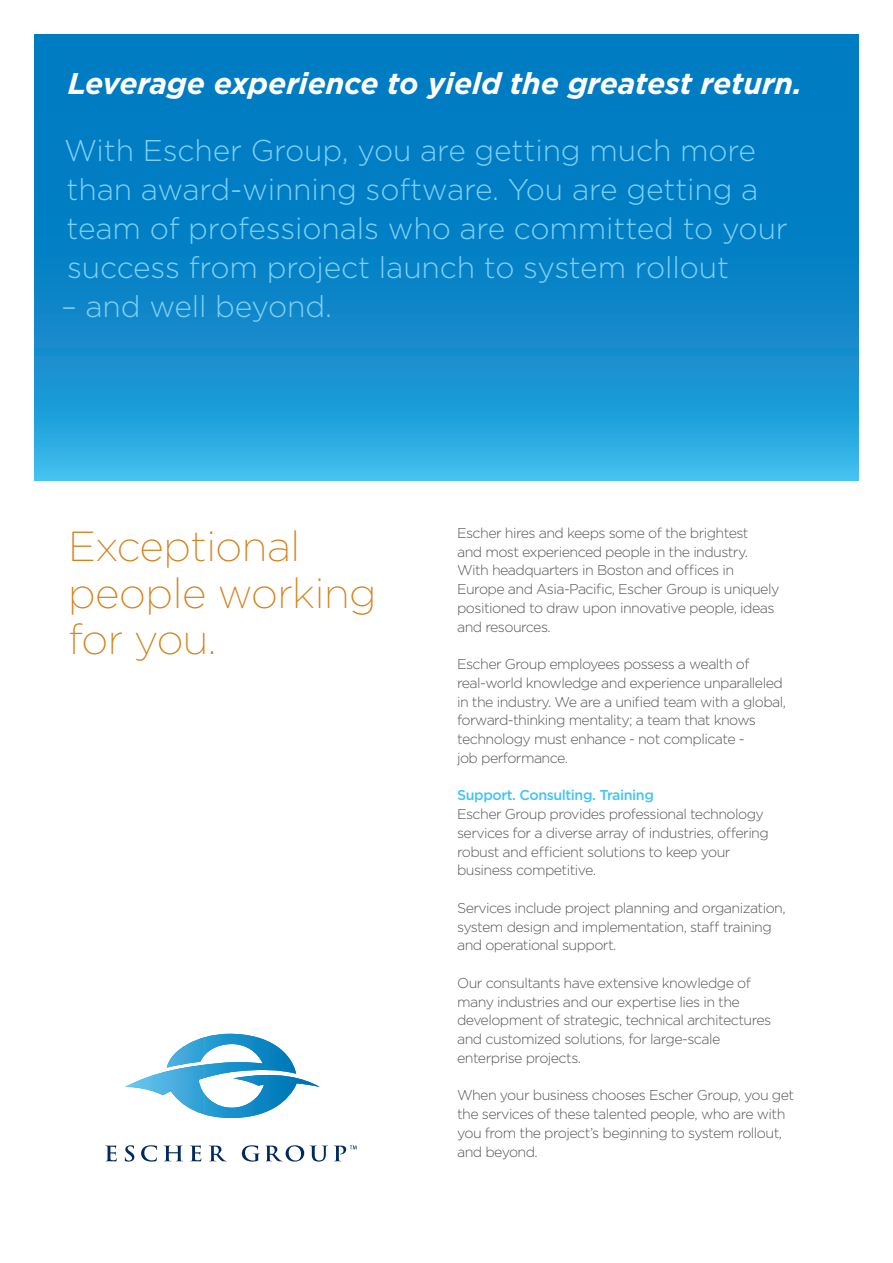
<style>
.page{position:relative;width:893px;height:1263px;background:#fff}
.page>*{position:absolute;margin:0;border:0;box-sizing:border-box;transform-origin:0 0}
.t1{font:200 42px/46.5px "Gotham HTF";letter-spacing:-.01em;color:#d58018}
.t2{font:300 30px/39px "Gotham";letter-spacing:-.005em;color:#7dd0f4}
.t3{font:italic 700 30px "Gotham";letter-spacing:-.005em;color:#fff}
.t4{font:300 14.25px/18.8px "Gotham";letter-spacing:-.04em;color:#57585a}
.t5{font:500 14.25px "Gotham";letter-spacing:-.03em;color:#44c4f2}
</style>
<div class="page">
<svg style="left:34px;top:34px;width:825px;height:446px;background:#0e89cb"></svg>
<svg style="left:105px;top:1145px;width:12px;height:16px"></svg>
<svg style="left:125px;top:1145px;width:9px;height:16px"></svg>
<svg style="left:141px;top:1145px;width:16px;height:16px"></svg>
<svg style="left:164px;top:1145px;width:19px;height:16px"></svg>
<svg style="left:190px;top:1145px;width:11px;height:16px"></svg>
<svg style="left:209px;top:1145px;width:18px;height:16px"></svg>
<svg style="left:242px;top:1145px;width:18px;height:16px"></svg>
<svg style="left:266px;top:1145px;width:62px;height:16px"></svg>
<svg style="left:334px;top:1145px;width:23px;height:16px"></svg>
<svg style="left:125px;top:1034px;width:195px;height:84px"></svg>
<h2 class="t3" style="left:68px;top:63px;width:736px">Leverage experience to yield the greatest return.</h2>
<h2 class="t2" style="left:64px;top:130px;width:725px">With Escher Group, you are getting much more than award-winning software. You are getting a team of professionals who are committed to your success from project launch to system rollout</h2>
<h2 class="t2" style="left:61px;top:286px;width:272px">– and well beyond.</h2>
<h1 class="t1" style="left:68px;top:523px;width:310px">Exceptional people working for you.</h1>
<p class="t4" style="left:457px;top:523px;width:324px">Escher hires and keeps some of the brightest<br>and most experienced people in the industry.<br>With headquarters in Boston and offices in Europe and Asia-Pacific, Escher Group is uniquely positioned to draw upon innovative people, ideas and resources.</p>
<p class="t4" style="left:457px;top:654px;width:330px">Escher Group employees possess a wealth of real-world knowledge and experience unparalleled in the industry. We are a unified team with a global, forward-thinking mentality; a team that knows technology must enhance - not complicate -<br>job performance.</p>
<p class="t5" style="left:457px;top:786px;width:198px">Support. Consulting. Training</p>
<p class="t4" style="left:457px;top:804px;width:313px">Escher Group provides professional technology services for a diverse array of industries, offering robust and efficient solutions to keep your business competitive.</p>
<p class="t4" style="left:457px;top:898px;width:330px">Services include project planning and organization, system design and implementation, staff training and operational support.</p>
<p class="t4" style="left:457px;top:973px;width:316px">Our consultants have extensive knowledge of many industries and our expertise lies in the development of strategic, technical architectures and customized solutions, for large-scale enterprise projects.</p>
<p class="t4" style="left:457px;top:1086px;width:339px">When your business chooses Escher Group, you get the services of these talented people, who are with you from the project’s beginning to system rollout, and beyond.</p>
</div>
